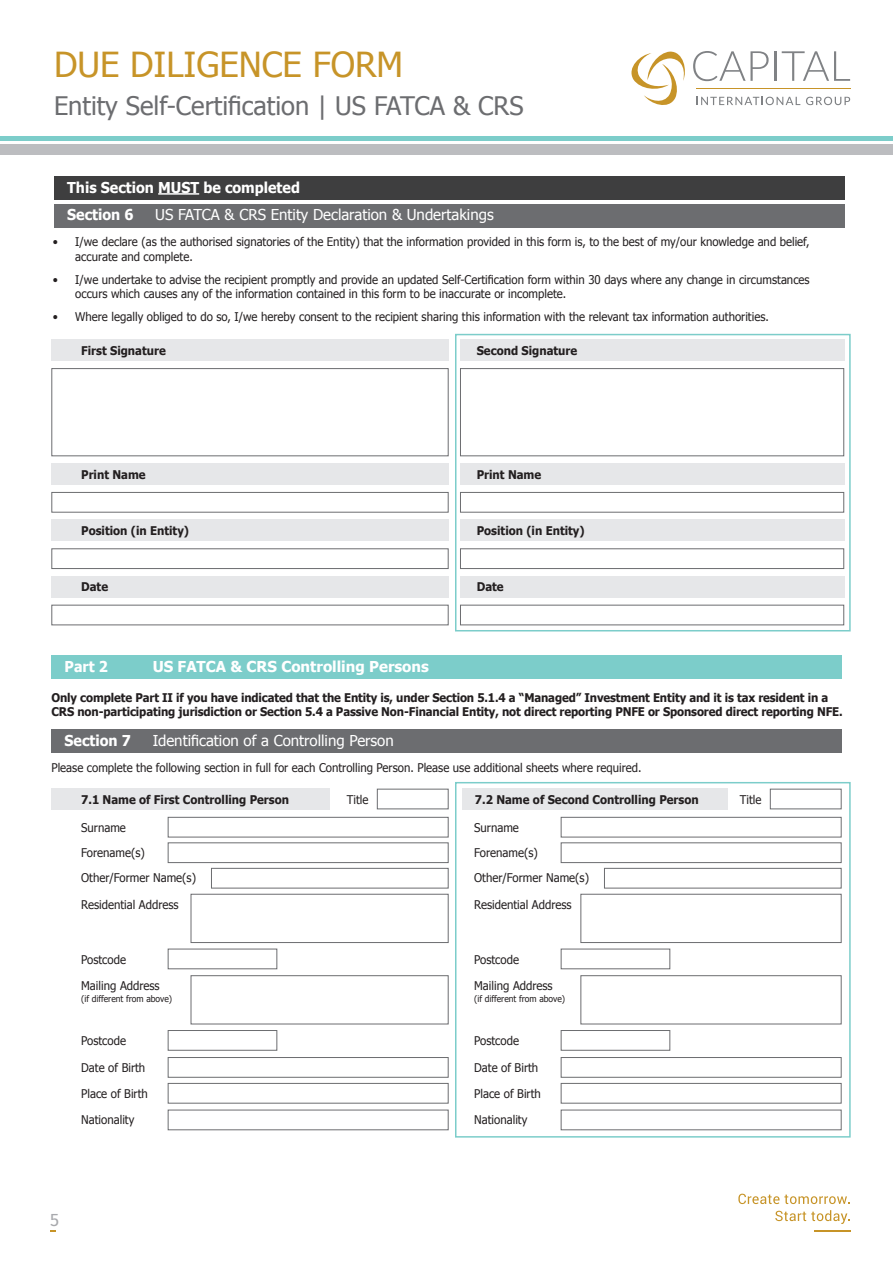
<style>
.page{position:relative;width:893px;height:1263px;background:#fff}
.page>*{position:absolute;margin:0;border:0;box-sizing:border-box;transform-origin:0 0}
.t1{font:34.5px "Tahoma";color:#c79428}
.t2{font:25.5px "Tahoma";color:#6c6d70}
.t3{font:18px "Fira Sans";color:#a8a9ad}
.t4{font:15px "Tahoma";color:#fff}
.t5{font:700 15px/27.3px "Tahoma";color:#fff;scale:.95 1}
.t6{font:700 15px "Tahoma";color:#fff}
.t7{font:12px/14.4px "Tahoma";color:#231f20;scale:.95 1}
.t8{font:700 12px/14.4px "Tahoma";letter-spacing:-.01em;color:#231f20;scale:.95 1}
.t9{font:9px "Tahoma";color:#231f20;scale:.95 1}
</style>
<div class="page">
<svg style="left:738px;top:1194px;width:111px;height:10px"></svg>
<svg style="left:775px;top:1210px;width:74px;height:14px"></svg>
<hr style="left:814px;top:1230px;width:37px;height:1px;background:#c79428">
<svg style="left:631px;top:51px;width:219px;height:54px"></svg>
<hr style="left:696px;top:88px;width:155px;height:1px;background:#c79428">
<hr style="left:0;top:136px;width:893px;height:4px;background:#7ccdca">
<div style="left:0;top:144px;width:893px;height:11px;background:#bcbdc0"></div>
<div style="left:54px;top:176px;width:790px;height:24px;background:#3e3e3f"></div>
<hr style="left:158px;top:193px;width:41px;height:2px;background:#fff">
<div style="left:54px;top:204px;width:790px;height:23px;background:#6c6d70"></div>
<div style="left:460px;top:492px;width:384px;height:21px;border:1px solid #6c6d70"></div>
<div style="left:460px;top:548px;width:384px;height:21px;border:1px solid #6c6d70"></div>
<div style="left:460px;top:605px;width:384px;height:20px;border:1px solid #6c6d70"></div>
<div style="left:51px;top:492px;width:398px;height:21px;border:1px solid #6c6d70"></div>
<div style="left:51px;top:548px;width:398px;height:21px;border:1px solid #6c6d70"></div>
<div style="left:51px;top:605px;width:398px;height:20px;border:1px solid #6c6d70"></div>
<div style="left:51px;top:340px;width:398px;height:21px;background:#e6e7e9"></div>
<div style="left:51px;top:463px;width:398px;height:22px;background:#e6e7e9"></div>
<div style="left:51px;top:520px;width:398px;height:21px;background:#e6e7e9"></div>
<div style="left:51px;top:576px;width:398px;height:21px;background:#e6e7e9"></div>
<div style="left:460px;top:340px;width:384px;height:21px;background:#e6e7e9"></div>
<div style="left:460px;top:463px;width:384px;height:22px;background:#e6e7e9"></div>
<div style="left:460px;top:520px;width:384px;height:21px;background:#e6e7e9"></div>
<div style="left:460px;top:576px;width:384px;height:21px;background:#e6e7e9"></div>
<div style="left:51px;top:368px;width:398px;height:88px;border:1px solid #6c6d70"></div>
<div style="left:460px;top:368px;width:384px;height:88px;border:1px solid #6c6d70"></div>
<div style="left:455px;top:334px;width:396px;height:297px;border:2px solid #7ccdca"></div>
<div style="left:455px;top:782px;width:396px;height:355px;border:2px solid #7ccdca"></div>
<div style="left:51px;top:729px;width:790px;height:24px;background:#6c6d70"></div>
<div style="left:51px;top:656px;width:790px;height:23px;background:#7ccdca"></div>
<div style="left:51px;top:788px;width:279px;height:22px;background:#e6e7e9"></div>
<div style="left:462px;top:788px;width:266px;height:22px;background:#e6e7e9"></div>
<div style="left:168px;top:817px;width:281px;height:20px;border:1px solid #6c6d70"></div>
<div style="left:561px;top:817px;width:280px;height:20px;border:1px solid #6c6d70"></div>
<div style="left:191px;top:894px;width:258px;height:49px;border:1px solid #6c6d70"></div>
<div style="left:191px;top:975px;width:258px;height:49px;border:1px solid #6c6d70"></div>
<div style="left:580px;top:894px;width:261px;height:49px;border:1px solid #6c6d70"></div>
<div style="left:580px;top:975px;width:261px;height:49px;border:1px solid #6c6d70"></div>
<div style="left:377px;top:789px;width:72px;height:20px;border:1px solid #6c6d70"></div>
<div style="left:770px;top:789px;width:71px;height:20px;border:1px solid #6c6d70"></div>
<div style="left:168px;top:842px;width:281px;height:21px;border:1px solid #6c6d70"></div>
<div style="left:561px;top:842px;width:280px;height:21px;border:1px solid #6c6d70"></div>
<div style="left:168px;top:949px;width:109px;height:20px;border:1px solid #6c6d70"></div>
<div style="left:168px;top:1030px;width:109px;height:21px;border:1px solid #6c6d70"></div>
<div style="left:561px;top:949px;width:109px;height:20px;border:1px solid #6c6d70"></div>
<div style="left:561px;top:1030px;width:109px;height:21px;border:1px solid #6c6d70"></div>
<div style="left:211px;top:868px;width:238px;height:20px;border:1px solid #6c6d70"></div>
<div style="left:604px;top:868px;width:237px;height:20px;border:1px solid #6c6d70"></div>
<div style="left:168px;top:1057px;width:281px;height:21px;border:1px solid #6c6d70"></div>
<div style="left:561px;top:1057px;width:280px;height:21px;border:1px solid #6c6d70"></div>
<div style="left:168px;top:1110px;width:281px;height:20px;border:1px solid #6c6d70"></div>
<div style="left:561px;top:1110px;width:280px;height:20px;border:1px solid #6c6d70"></div>
<div style="left:168px;top:1083px;width:281px;height:20px;border:1px solid #6c6d70"></div>
<div style="left:561px;top:1083px;width:280px;height:20px;border:1px solid #6c6d70"></div>
<h1 class="t1" style="left:54px;top:42px;width:351px">DUE DILIGENCE FORM</h1>
<h2 class="t2" style="left:54px;top:89px;width:471px">Entity Self-Certification | US FATCA &amp; CRS</h2>
<p class="t5" style="left:67px;top:173px;width:247px">This Section MUST be completed<br>Section 6</p>
<p class="t4" style="left:155px;top:205px;width:340px">US FATCA &amp; CRS Entity Declaration &amp; Undertakings</p>
<p class="t7" style="left:75px;top:234px;width:774px;text-indent:-23px">• I/we declare (as the authorised signatories of the Entity) that the information provided in this form is, to the best of my/our knowledge and belief, accurate and complete.</p>
<p class="t7" style="left:75px;top:271px;width:774px;text-indent:-23px">• I/we undertake to advise the recipient promptly and provide an updated Self-Certification form within 30 days where any change in circumstances occurs which causes any of the information contained in this form to be inaccurate or incomplete.</p>
<p class="t7" style="left:53px;top:309px;width:755px">• Where legally obliged to do so, I/we hereby consent to the recipient sharing this information with the relevant tax information authorities.</p>
<p class="t8" style="left:81px;top:343px;width:91px">First Signature</p>
<p class="t8" style="left:477px;top:343px;width:107px">Second Signature</p>
<p class="t8" style="left:81px;top:466px;width:69px">Print Name</p>
<p class="t8" style="left:81px;top:523px;width:115px">Position (in Entity)</p>
<p class="t8" style="left:81px;top:579px;width:30px">Date</p>
<p class="t5" style="left:65px;top:652px;width:47px">Part 2</p>
<p class="t6" style="left:153px;top:656px;width:278px">US FATCA &amp; CRS Controlling Persons</p>
<p class="t8" style="left:477px;top:466px;width:69px">Print Name</p>
<p class="t8" style="left:477px;top:523px;width:115px">Position (in Entity)</p>
<p class="t8" style="left:477px;top:579px;width:30px">Date</p>
<p class="t8" style="left:51px;top:689px;width:834px">Only complete Part II if you have indicated that the Entity is, under Section 5.1.4 a “Managed” Investment Entity and it is tax resident in a<br>CRS non-participating jurisdiction or Section 5.4 a Passive Non-Financial Entity, not direct reporting PNFE or Sponsored direct reporting NFE.</p>
<p class="t5" style="left:65px;top:726px;width:71px">Section 7</p>
<p class="t4" style="left:153px;top:730px;width:243px">Identification of a Controlling Person</p>
<p class="t7" style="left:51px;top:760px;width:623px">Please complete the following section in full for each Controlling Person. Please use additional sheets where required.</p>
<p class="t8" style="left:81px;top:791px;width:220px">7.1 Name of First Controlling Person</p>
<p class="t8" style="left:475px;top:791px;width:237px">7.2 Name of Second Controlling Person</p>
<p class="t7" style="left:347px;top:791px;width:24px">Title</p>
<p class="t7" style="left:740px;top:791px;width:24px">Title</p>
<p class="t7" style="left:81px;top:820px;width:49px">Surname</p>
<p class="t7" style="left:474px;top:820px;width:49px">Surname</p>
<p class="t7" style="left:81px;top:845px;width:69px">Forename(s)</p>
<p class="t7" style="left:474px;top:845px;width:69px">Forename(s)</p>
<p class="t7" style="left:81px;top:870px;width:122px">Other/Former Name(s)</p>
<p class="t7" style="left:474px;top:870px;width:122px">Other/Former Name(s)</p>
<p class="t7" style="left:81px;top:896px;width:104px">Residential Address</p>
<p class="t7" style="left:474px;top:896px;width:104px">Residential Address</p>
<p class="t7" style="left:81px;top:951px;width:49px">Postcode</p>
<p class="t7" style="left:474px;top:951px;width:49px">Postcode</p>
<p class="t7" style="left:81px;top:978px;width:84px">Mailing Address</p>
<p class="t9" style="left:81px;top:993px;width:97px">(if different from above)</p>
<p class="t7" style="left:474px;top:978px;width:84px">Mailing Address</p>
<p class="t9" style="left:474px;top:993px;width:97px">(if different from above)</p>
<p class="t7" style="left:81px;top:1033px;width:49px">Postcode</p>
<p class="t7" style="left:474px;top:1033px;width:49px">Postcode</p>
<p class="t7" style="left:81px;top:1059px;width:69px">Date of Birth</p>
<p class="t7" style="left:474px;top:1059px;width:69px">Date of Birth</p>
<p class="t7" style="left:81px;top:1085px;width:72px">Place of Birth</p>
<p class="t7" style="left:474px;top:1085px;width:72px">Place of Birth</p>
<p class="t7" style="left:81px;top:1112px;width:57px">Nationality</p>
<p class="t7" style="left:474px;top:1112px;width:57px">Nationality</p>
<h3 class="t3" style="left:50px;top:1206px;width:11px">5</h3>
</div>
